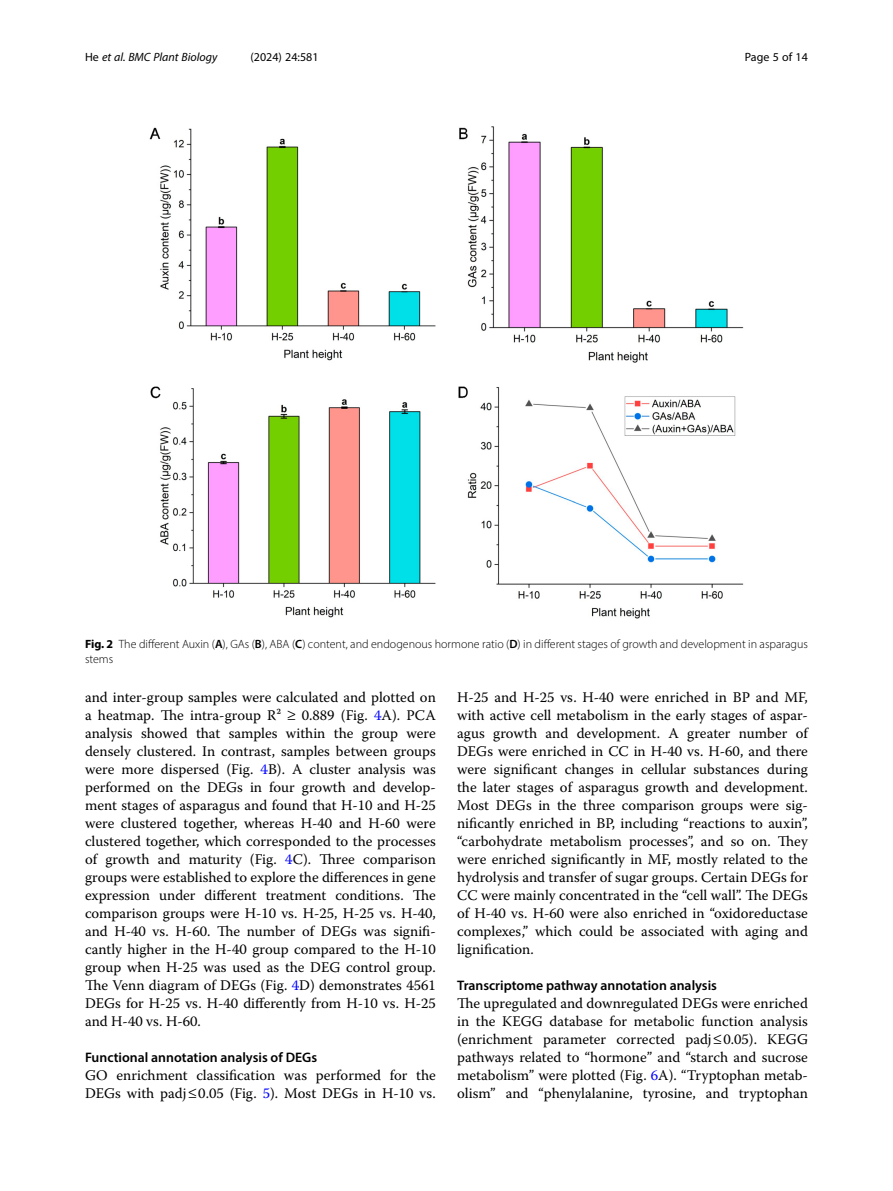
<style>
.page{position:relative;width:893px;height:1191px;background:#fff}
.page>*{position:absolute;margin:0;border:0;box-sizing:border-box;transform-origin:0 0}
.Body_Text{font:14.7px/18px "Warnock Pro";color:#000;text-align:justify}
.Head_2{font:600 13.8px "Myriad Pro";color:#000}
.Figure_Caption{font:300 12px/15px "Myriad Pro";color:#000}
.t1{font:italic 12px "Myriad Pro";color:#000}
.t2{font:12px "Myriad Pro";color:#000}
.s1{font-style:normal}
.s2{font-weight:700}
.s3{font-weight:600}
.s4{color:#00f}
</style>
<div class="page">
<img style="left:149px;top:126px;width:595px;height:493px">
<p class="t1" style="left:85px;top:50px;width:134px"><span class="s1">He</span> et al. BMC Plant Biology</p>
<p class="t2" style="left:250px;top:50px;width:70px">(2024) 24:581</p>
<p class="t2" style="left:745px;top:50px;width:65px">Page 5 of 14</p>
<p class="Figure_Caption" style="left:85px;top:636px;width:724px"><span class="s2">Fig. 2</span> The different Auxin (<span class="s3">A</span>), GAs (<span class="s3">B</span>), ABA (<span class="s3">C</span>) content, and endogenous hormone ratio (<span class="s3">D</span>) in different stages of growth and development in asparagus stems</p>
<p class="Body_Text" style="left:85px;top:688px;width:352px">and inter-group samples were calculated and plotted on a heatmap. The intra-group R² ≥ 0.889 (Fig. <span class="s4">4</span>A). PCA analysis showed that samples within the group were densely clustered. In contrast, samples between groups were more dispersed (Fig. <span class="s4">4</span>B). A cluster analysis was performed on the DEGs in four growth and develop&shy;ment stages of asparagus and found that H-10 and H-25 were clustered together, whereas H-40 and H-60 were clustered together, which corresponded to the processes of growth and maturity (Fig. <span class="s4">4</span>C). Three comparison groups were established to explore the differences in gene expression under different treatment conditions. The comparison groups were H-10 vs. H-25, H-25 vs. H-40, and H-40 vs. H-60. The number of DEGs was signifi&shy;cantly higher in the H-40 group compared to the H-10 group when H-25 was used as the DEG control group.<br>The Venn diagram of DEGs (Fig. <span class="s4">4</span>D) demonstrates 4561<br>DEGs for H-25 vs. H-40 differently from H-10 vs. H-25 and H-40 vs. H-60.</p>
<p class="Head_2" style="left:85px;top:1049px;width:234px">Functional annotation analysis of DEGs</p>
<p class="Body_Text" style="left:85px;top:1066px;width:352px">GO enrichment classification was performed for the<br>DEGs with padj≤0.05 (Fig. <span class="s4">5</span>). Most DEGs in H-10 vs.</p>
<p class="Body_Text" style="left:457px;top:688px;width:352px">H-25 and H-25 vs. H-40 were enriched in BP and MF, with active cell metabolism in the early stages of aspar&shy;agus growth and development. A greater number of DEGs were enriched in CC in H-40 vs. H-60, and there were significant changes in cellular substances during the later stages of asparagus growth and development.<br>Most DEGs in the three comparison groups were sig&shy;nificantly enriched in BP, including “reactions to auxin”, “carbohydrate metabolism processes”, and so on. They were enriched significantly in MF, mostly related to the hydrolysis and transfer of sugar groups. Certain DEGs for CC were mainly concentrated in the “cell wall”. The DEGs of H-40 vs. H-60 were also enriched in “oxidoreductase complexes,” which could be associated with aging and lignification.</p>
<p class="Head_2" style="left:457px;top:977px;width:261px">Transcriptome pathway annotation analysis</p>
<p class="Body_Text" style="left:457px;top:994px;width:352px">The upregulated and downregulated DEGs were enriched in the KEGG database for metabolic function analysis (enrichment parameter corrected padj≤0.05). KEGG pathways related to “hormone” and “starch and sucrose metabolism” were plotted (Fig. <span class="s4">6</span>A). “Tryptophan metab&shy;olism” and “phenylalanine, tyrosine, and tryptophan</p>
</div>
